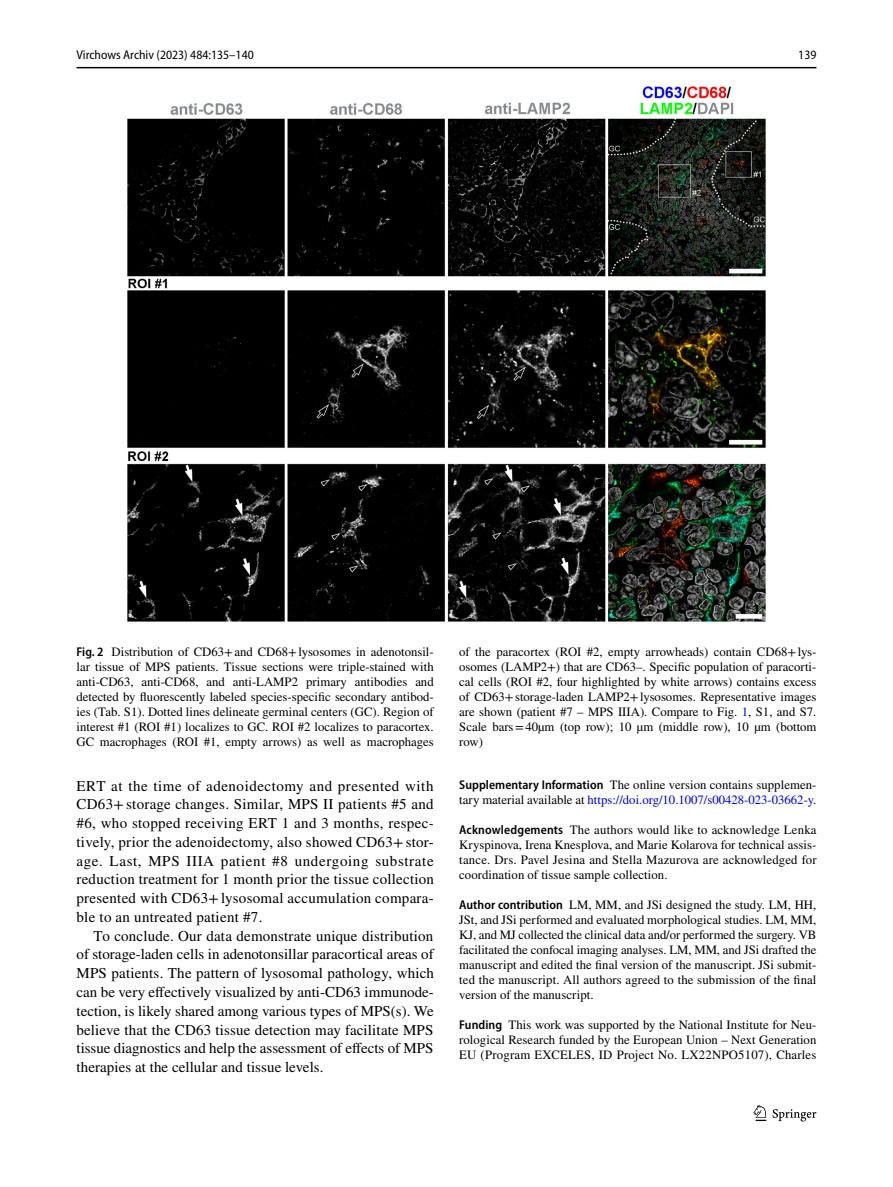
<style>
.page{position:relative;width:893px;height:1187px;background:#fff}
.page>*{position:absolute;margin:0;border:0;box-sizing:border-box;transform-origin:0 0}
.t1{font:15px/18.8px "STIX";letter-spacing:.015em;color:#000;text-align:justify}
.t2{font:12.75px/15px "STIX";letter-spacing:.005em;color:#000;text-align:justify}
.t3{font:semi-condensed 12.75px "Myriad Pro";color:#000}
.s1{font-family:"Myriad Pro";font-weight:600;font-stretch:semi-condensed}
.s2{color:#00f}
</style>
<div class="page">
<hr style="left:77px;top:67px;width:739px;height:1px;background:#000">
<svg style="left:753px;top:1105px;width:13px;height:15px"></svg>
<svg style="left:773px;top:1109px;width:43px;height:12px"></svg>
<img style="left:127px;top:87px;width:638px;height:534px">
<p class="t3" style="left:77px;top:48px;width:179px">Virchows Archiv (2023) 484:135–140</p>
<p class="t3" style="left:798px;top:48px;width:20px">139</p>
<p class="t2" style="left:77px;top:645px;width:359px"><span class="s1">Fig. 2</span> Distribution of CD63+and CD68+lysosomes in adenotonsil&shy;lar tissue of MPS patients. Tissue sections were triple-stained with anti-CD63, anti-CD68, and anti-LAMP2 primary antibodies and detected by fluorescently labeled species-specific secondary antibod&shy;ies (Tab. S1). Dotted lines delineate germinal centers (GC). Region of interest #1 (ROI #1) localizes to GC. ROI #2 localizes to paracortex.<br>GC macrophages (ROI #1, empty arrows) as well as macrophages</p>
<p class="t2" style="left:459px;top:645px;width:359px">of the paracortex (ROI #2, empty arrowheads) contain CD68+lys&shy;osomes (LAMP2+) that are CD63–. Specific population of paracorti&shy;cal cells (ROI #2, four highlighted by white arrows) contains excess of CD63+storage-laden LAMP2+lysosomes. Representative images are shown (patient #7 – MPS IIIA). Compare to Fig. <span class="s2">1</span>, S1, and S7.<br>Scale bars=40µm (top row); 10 µm (middle row), 10 µm (bottom row)</p>
<p class="t1" style="left:77px;top:777px;width:359px">ERT at the time of adenoidectomy and presented with CD63+storage changes. Similar, MPS II patients #5 and #6, who stopped receiving ERT 1 and 3 months, respec&shy;tively, prior the adenoidectomy, also showed CD63+stor&shy;age. Last, MPS IIIA patient #8 undergoing substrate reduction treatment for 1 month prior the tissue collection presented with CD63+lysosomal accumulation compara&shy;ble to an untreated patient #7.</p>
<p class="t1" style="left:77px;top:927px;width:359px;text-indent:17px">To conclude. Our data demonstrate unique distribution of storage-laden cells in adenotonsillar paracortical areas of MPS patients. The pattern of lysosomal pathology, which can be very effectively visualized by anti-CD63 immunode&shy;tection, is likely shared among various types of MPS(s). We believe that the CD63 tissue detection may facilitate MPS tissue diagnostics and help the assessment of effects of MPS therapies at the cellular and tissue levels.</p>
<p class="t2" style="left:459px;top:778px;width:359px"><span class="s1">Supplementary Information</span> The online version contains supplemen&shy;tary material available at <span class="s2">https://doi.org/10.1007/s00428-023-03662-y</span>.</p>
<p class="t2" style="left:459px;top:823px;width:359px"><span class="s1">Acknowledgements</span> The authors would like to acknowledge Lenka Kryspinova, Irena Knesplova, and Marie Kolarova for technical assis&shy;tance. Drs. Pavel Jesina and Stella Mazurova are acknowledged for coordination of tissue sample collection.</p>
<p class="t2" style="left:459px;top:898px;width:359px"><span class="s1">Author contribution</span> LM, MM, and JSi designed the study. LM, HH, JSt, and JSi performed and evaluated morphological studies. LM, MM, KJ, and MJ collected the clinical data and/or performed the surgery. VB facilitated the confocal imaging analyses. LM, MM, and JSi drafted the manuscript and edited the final version of the manuscript. JSi submit&shy;ted the manuscript. All authors agreed to the submission of the final version of the manuscript.</p>
<p class="t2" style="left:459px;top:1018px;width:359px"><span class="s1">Funding</span> This work was supported by the National Institute for Neu&shy;rological Research funded by the European Union – Next Generation EU (Program EXCELES, ID Project No. LX22NPO5107), Charles</p>
</div>
